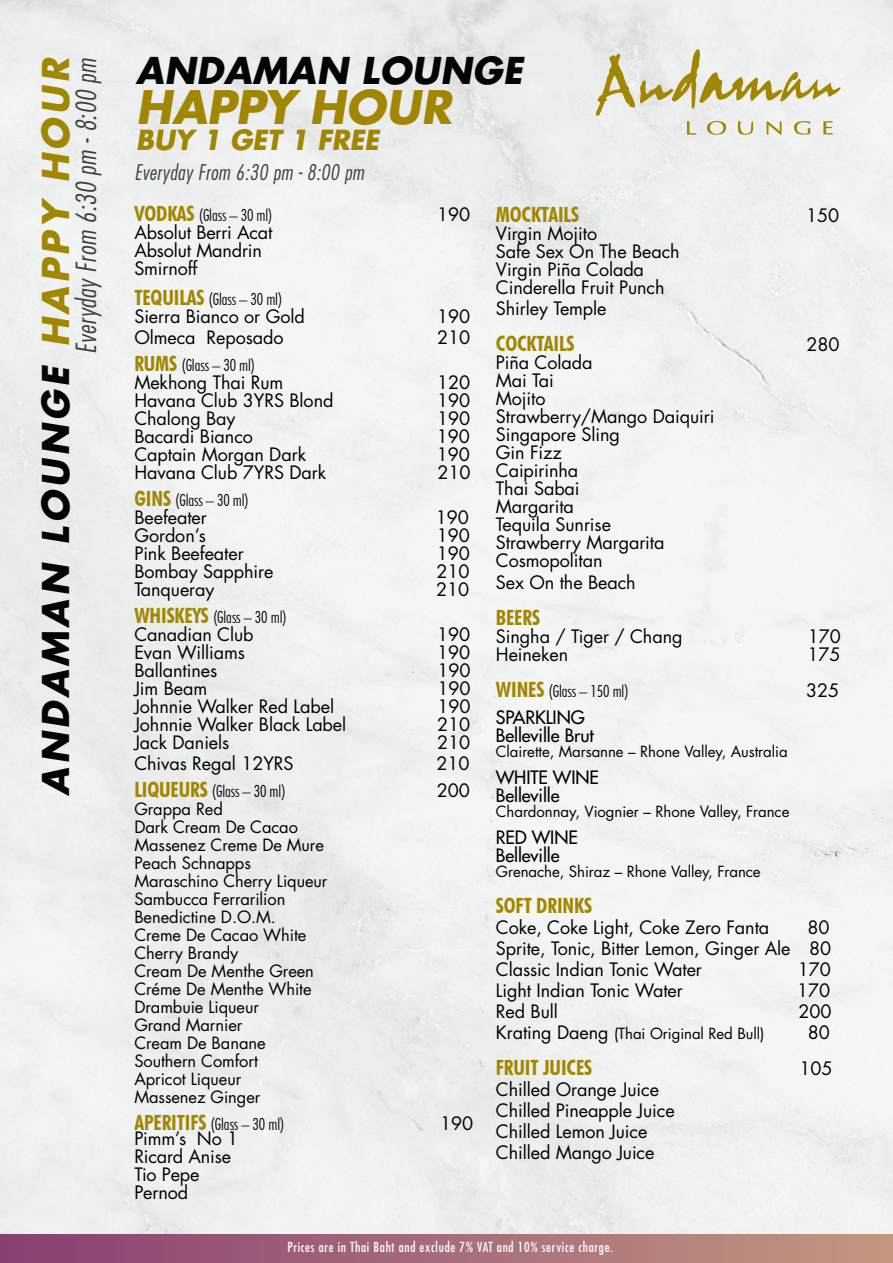
<style>
.page{position:relative;width:893px;height:1263px;background:#fff}
.page>*{position:absolute;margin:0;border:0;box-sizing:border-box;transform-origin:0 0}
.t1{font:italic 700 45px "Futura Std";letter-spacing:.005em;color:#a18701}
.t2{font:italic 700 36px "Futura Std";letter-spacing:.01em;color:#040503}
.t3{font:italic 300 condensed 27px "Futura Std";color:#3e3e3f}
.t4{font:italic 700 27px "Futura Std";letter-spacing:-.01em;color:#a18701}
.t5{font:700 condensed 21px "Futura BT";letter-spacing:-.005em;color:#a18701}
.t6{font:italic 300 condensed 21px "Futura Std";letter-spacing:.025em;color:#3e3e3f}
.t7{font:18px/18px "Futura Std";letter-spacing:-.005em;color:#000}
.t8{font:500 18px/18px "Futura Std";letter-spacing:-.005em;color:#000}
.t9{font:16.5px/18px "Futura Std";letter-spacing:-.005em;color:#000}
.t10{font:300 condensed 16.5px "Futura BT";letter-spacing:-.005em;color:#040503}
.t11{font:15px "Futura Std";letter-spacing:-.005em;color:#000}
.t12{font:condensed 13.5px "Futura Std";letter-spacing:.05em;color:#fff}
.s1{color:#a18701}
.s2{font-weight:700;font-size:21px;color:#a18701}
.s3{font-size:18px}
</style>
<div class="page">
<div style="left:0;top:0;width:893px;height:1234px;background:#f0f1f1"></div>
<img style="left:0;top:1234px;width:893px;height:29px">
<svg style="left:596px;top:49px;width:244px;height:86px"></svg>
<h2 class="t2" style="left:32px;top:796px;width:740px;rotate:-90deg">ANDAMAN LOUNGE <span class="s1">HAPPY HOUR</span></h2>
<h3 class="t3" style="left:70px;top:354px;width:297px;rotate:-90deg">Everyday From 6:30 pm - 8:00 pm</h3>
<h2 class="t2" style="left:136px;top:46px;width:388px">ANDAMAN LOUNGE</h2>
<h1 class="t1" style="left:136px;top:77px;width:317px">HAPPY HOUR</h1>
<h3 class="t4" style="left:136px;top:121px;width:245px">BUY 1 GET 1 FREE</h3>
<p class="t6" style="left:134px;top:160px;width:231px">Everyday From 6:30 pm - 8:00 pm</p>
<p class="t10" style="left:134px;top:205px;width:139px"><span class="s2">VODKAS</span> (Glass – 30 ml)</p>
<p class="t7" style="left:437px;top:206px;width:35px">190</p>
<p class="t7" style="left:134px;top:224px;width:140px">Absolut Berri Acat<br>Absolut Mandrin<br>Smirnoff</p>
<p class="t10" style="left:134px;top:289px;width:149px"><span class="s2">TEQUILAS</span> (Glass – 30 ml)</p>
<p class="t7" style="left:134px;top:308px;width:172px">Sierra Bianco or Gold</p>
<p class="t7" style="left:437px;top:308px;width:35px">190</p>
<p class="t7" style="left:134px;top:329px;width:151px">Olmeca Reposado</p>
<p class="t7" style="left:437px;top:329px;width:35px">210</p>
<p class="t10" style="left:134px;top:355px;width:122px"><span class="s2">RUMS</span> (Glass – 30 ml)</p>
<p class="t7" style="left:134px;top:374px;width:151px">Mekhong Thai Rum</p>
<p class="t7" style="left:437px;top:374px;width:35px">120</p>
<p class="t7" style="left:134px;top:392px;width:201px">Havana Club 3YRS Blond</p>
<p class="t7" style="left:437px;top:392px;width:35px">190</p>
<p class="t7" style="left:134px;top:410px;width:103px">Chalong Bay</p>
<p class="t7" style="left:437px;top:410px;width:35px">190</p>
<p class="t7" style="left:134px;top:428px;width:120px">Bacardi Bianco</p>
<p class="t7" style="left:437px;top:428px;width:35px">190</p>
<p class="t7" style="left:134px;top:446px;width:173px">Captain Morgan Dark</p>
<p class="t7" style="left:437px;top:446px;width:35px">190</p>
<p class="t7" style="left:134px;top:464px;width:193px">Havana Club 7YRS Dark</p>
<p class="t7" style="left:437px;top:464px;width:35px">210</p>
<p class="t10" style="left:134px;top:490px;width:116px"><span class="s2">GINS</span> (Glass – 30 ml)</p>
<p class="t7" style="left:134px;top:509px;width:74px">Beefeater</p>
<p class="t7" style="left:436px;top:509px;width:35px">190</p>
<p class="t7" style="left:134px;top:527px;width:73px">Gordon’s</p>
<p class="t7" style="left:437px;top:527px;width:35px">190</p>
<p class="t7" style="left:134px;top:545px;width:111px">Pink Beefeater</p>
<p class="t7" style="left:437px;top:545px;width:35px">190</p>
<p class="t7" style="left:134px;top:563px;width:140px">Bombay Sapphire</p>
<p class="t7" style="left:437px;top:563px;width:35px">210</p>
<p class="t7" style="left:134px;top:581px;width:82px">Tanqueray</p>
<p class="t7" style="left:436px;top:581px;width:35px">210</p>
<p class="t10" style="left:134px;top:607px;width:154px"><span class="s2">WHISKEYS</span> (Glass – 30 ml)</p>
<p class="t7" style="left:134px;top:626px;width:121px">Canadian Club</p>
<p class="t7" style="left:437px;top:626px;width:35px">190</p>
<p class="t7" style="left:134px;top:644px;width:112px">Evan Williams</p>
<p class="t7" style="left:437px;top:644px;width:35px">190</p>
<p class="t7" style="left:134px;top:662px;width:84px">Ballantines</p>
<p class="t7" style="left:437px;top:662px;width:35px">190</p>
<p class="t7" style="left:134px;top:680px;width:74px">Jim Beam</p>
<p class="t7" style="left:437px;top:680px;width:35px">190</p>
<p class="t7" style="left:134px;top:698px;width:201px">Johnnie Walker Red Label</p>
<p class="t7" style="left:437px;top:698px;width:35px">190</p>
<p class="t7" style="left:134px;top:716px;width:213px">Johnnie Walker Black Label</p>
<p class="t7" style="left:437px;top:716px;width:35px">210</p>
<p class="t7" style="left:134px;top:734px;width:97px">Jack Daniels</p>
<p class="t7" style="left:437px;top:734px;width:35px">210</p>
<p class="t7" style="left:134px;top:755px;width:161px">Chivas Regal 12YRS</p>
<p class="t7" style="left:436px;top:755px;width:35px">210</p>
<p class="t10" style="left:134px;top:781px;width:152px"><span class="s2">LIQUEURS</span> (Glass – 30 ml)</p>
<p class="t7" style="left:437px;top:782px;width:35px">200</p>
<p class="t9" style="left:134px;top:800px;width:195px">Grappa Red<br>Dark Cream De Cacao<br>Massenez Creme De Mure<br>Peach Schnapps<br>Maraschino Cherry Liqueur<br>Sambucca Ferrarilion<br>Benedictine D.O.M.<br>Creme De Cacao White<br>Cherry Brandy<br>Cream De Menthe Green<br>Créme De Menthe White<br>Drambuie Liqueur<br>Grand Marnier<br>Cream De Banane<br>Southern Comfort<br>Apricot Liqueur<br>Massenez Ginger</p>
<p class="t10" style="left:134px;top:1114px;width:151px"><span class="s2">APERITIFS</span> (Glass – 30 ml)</p>
<p class="t7" style="left:440px;top:1115px;width:35px">190</p>
<p class="t7" style="left:134px;top:1130px;width:105px">Pimm’s No 1<br>Ricard Anise<br>Tio Pepe<br>Pernod</p>
<p class="t5" style="left:496px;top:202px;width:85px">MOCKTAILS</p>
<p class="t7" style="left:806px;top:207px;width:35px">150</p>
<p class="t7" style="left:496px;top:225px;width:185px">Virgin Mojito<br>Safe Sex On The Beach<br>Virgin Piña Colada<br>Cinderella Fruit Punch</p>
<p class="t7" style="left:496px;top:300px;width:112px">Shirley Temple</p>
<p class="t5" style="left:496px;top:331px;width:80px">COCKTAILS</p>
<p class="t7" style="left:807px;top:336px;width:35px">280</p>
<p class="t7" style="left:496px;top:354px;width:220px">Piña Colada<br>Mai Tai<br>Mojito<br>Strawberry/Mango Daiquiri<br>Singapore Sling<br>Gin Fizz<br>Caipirinha<br>Thai Sabai<br>Margarita<br>Tequila Sunrise<br>Strawberry Margarita<br>Cosmopolitan</p>
<p class="t7" style="left:496px;top:573px;width:141px">Sex On the Beach</p>
<p class="t5" style="left:496px;top:604px;width:46px">BEERS</p>
<p class="t7" style="left:496px;top:627px;width:188px">Singha / Tiger / Chang</p>
<p class="t7" style="left:808px;top:627px;width:35px">170</p>
<p class="t7" style="left:496px;top:645px;width:74px">Heineken</p>
<p class="t7" style="left:807px;top:645px;width:35px">175</p>
<p class="t10" style="left:496px;top:681px;width:134px"><span class="s2">WINES</span> (Glass – 150 ml)</p>
<p class="t7" style="left:806px;top:681px;width:35px">325</p>
<p class="t8" style="left:496px;top:708px;width:99px">SPARKLING<br>Belleville Brut</p>
<p class="t11" style="left:496px;top:741px;width:293px">Clairette, Marsanne – Rhone Valley, Australia</p>
<p class="t8" style="left:496px;top:768px;width:104px">WHITE WINE<br>Belleville</p>
<p class="t11" style="left:496px;top:801px;width:295px">Chardonnay, Viognier – Rhone Valley, France</p>
<p class="t8" style="left:496px;top:828px;width:83px">RED WINE<br>Belleville</p>
<p class="t11" style="left:496px;top:861px;width:266px">Grenache, Shiraz – Rhone Valley, France</p>
<p class="t5" style="left:496px;top:892px;width:98px">SOFT DRINKS</p>
<p class="t7" style="left:496px;top:918px;width:275px">Coke, Coke Light, Coke Zero Fanta</p>
<p class="t7" style="left:496px;top:917px;width:337px;line-height:21px;text-align:justify;text-indent:311px">80<br>Sprite, Tonic, Bitter Lemon, Ginger Ale 80<br>Classic Indian Tonic Water</p>
<p class="t7" style="left:798px;top:960px;width:35px">170</p>
<p class="t7" style="left:496px;top:981px;width:188px">Light Indian Tonic Water</p>
<p class="t7" style="left:797px;top:981px;width:35px">170</p>
<p class="t7" style="left:496px;top:1002px;width:64px">Red Bull</p>
<p class="t7" style="left:799px;top:1002px;width:35px">200</p>
<p class="t11" style="left:496px;top:1023px;width:270px"><span class="s3">Krating Daeng</span> (Thai Original Red Bull)</p>
<p class="t7" style="left:808px;top:1023px;width:24px">80</p>
<p class="t5" style="left:496px;top:1054px;width:98px">FRUIT JUICES</p>
<p class="t7" style="left:799px;top:1059px;width:35px">105</p>
<p class="t7" style="left:496px;top:1079px;width:180px;line-height:21px">Chilled Orange Juice<br>Chilled Pineapple Juice<br>Chilled Lemon Juice<br>Chilled Mango Juice</p>
<p class="t12" style="left:287px;top:1239px;width:327px">Prices are in Thai Baht and exclude 7% VAT and 10% service charge.</p>
</div>
